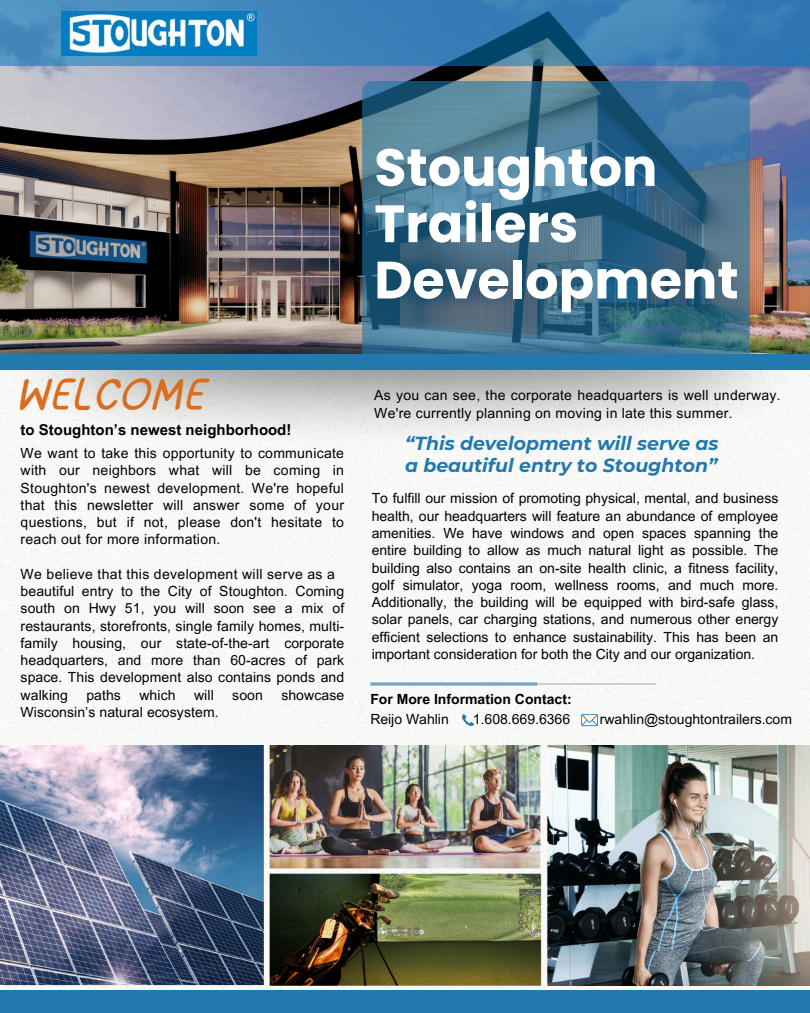
<style>
.page{position:relative;width:810px;height:1013px;background:#fff}
.page>*{position:absolute;margin:0;border:0;box-sizing:border-box;transform-origin:0 0}
.t1{font:700 52.4px/56.2px "Poppins";color:#fff}
.t2{font:italic 44.2px "luluitalic";color:#d96e20}
.t3{font:italic 700 18.8px/21.8px "Montserrat";color:#2179ae}
.t4{font:700 15px "Arial MT Pro";color:#000}
.t5{font:14px/17.2px "Arial MT Pro";letter-spacing:.005em;color:#000;text-align:justify}
.t6{font:14px "Arial MT Pro";letter-spacing:.025em;color:#000}
.t7{font:700 14px "Arial MT Pro";color:#000}
</style>
<div class="page">
<img style="left:0;top:0;width:810px;height:991px">
<div style="left:0;top:991px;width:809px;height:21px;background:#2179ae"></div>
<img style="left:0;top:66px;width:809px;height:288px">
<img style="left:362px;top:82px;width:388px;height:272px">
<img style="left:365px;top:677px;width:295px;height:13px">
<img style="left:0;top:370px;width:810px;height:84px">
<svg style="left:462px;top:714px;width:12px;height:12px"></svg>
<div style="left:0;top:354px;width:810px;height:16px;background:#2179ae"></div>
<img style="left:0;top:745px;width:810px;height:240px">
<svg style="left:0;top:0;width:809px;height:66px;fill:#3b82b8"></svg>
<img style="left:61px;top:12px;width:196px;height:43px">
<svg style="left:581px;top:714px;width:17px;height:12px"></svg>
<p class="t2" style="left:14px;top:353px;width:191px">WELCOME</p>
<p class="t4" style="left:21px;top:424px;width:272px">to Stoughton’s newest neighborhood!</p>
<h4 class="t5" style="left:21px;top:446px;width:325px">We want to take this opportunity to communicate with our neighbors what will be coming in Stoughton's newest development. We're hopeful that this newsletter will answer some of your questions, but if not, please don't hesitate to reach out for more information.</h4>
<p class="t6" style="left:21px;top:568px;width:316px">We believe that this development will serve as a</p>
<p class="t5" style="left:21px;top:584px;width:325px">beautiful entry to the City of Stoughton. Coming south on Hwy 51, you will soon see a mix of restaurants, storefronts, single family homes, multi&shy;family housing, our state-of-the-art corporate headquarters, and more than 60-acres of park space. This development also contains ponds and walking</p>
<p class="t5" style="left:86px;top:688px;width:36px">paths</p>
<p class="t5" style="left:139px;top:688px;width:38px">which</p>
<p class="t5" style="left:194px;top:688px;width:21px">will</p>
<p class="t5" style="left:232px;top:688px;width:32px">soon</p>
<p class="t5" style="left:281px;top:688px;width:64px">showcase</p>
<p class="t5" style="left:21px;top:705px;width:200px">Wisconsin’s natural ecosystem.</p>
<p class="t1" style="left:374px;top:139px;width:366px">Stoughton<br>Trailers<br>Development</p>
<p class="t5" style="left:374px;top:388px;width:408px">As you can see, the corporate headquarters is well underway.<br>We're currently planning on moving in late this summer.</p>
<p class="t3" style="left:405px;top:432px;width:315px">“This development will serve as a beautiful entry to Stoughton”</p>
<h4 class="t5" style="left:372px;top:491px;width:408px">To fulfill our mission of promoting physical, mental, and business health, our headquarters will feature an abundance of employee amenities. We have windows and open spaces spanning the entire building to allow as much natural light as possible. The building also contains an on-site health clinic, a fitness facility, golf simulator, yoga room, wellness rooms, and much more.<br>Additionally, the building will be equipped with bird-safe glass, solar panels, car charging stations, and numerous other energy efficient selections to enhance sustainability. This has been an important consideration for both the City and our organization.</h4>
<p class="t7" style="left:370px;top:693px;width:203px">For More Information Contact:</p>
<p class="t5" style="left:370px;top:712px;width:80px">Reijo Wahlin</p>
<h3 class="t5" style="left:473px;top:712px;width:99px">1.608.669.6366</h3>
<p class="t5" style="left:600px;top:712px;width:194px">rwahlin@stoughtontrailers.com</p>
</div>
